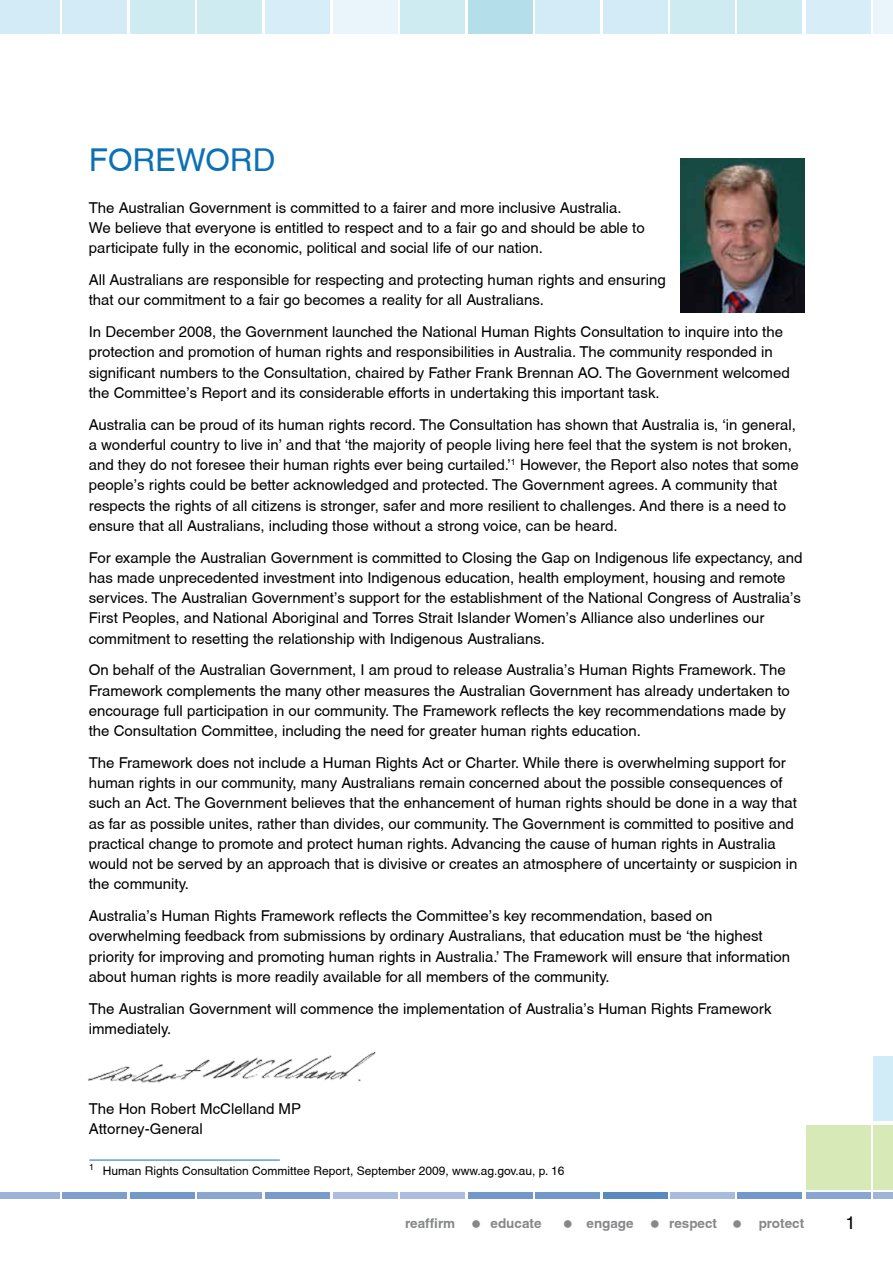
<style>
.page{position:relative;width:893px;height:1263px;background:#fff}
.page>*{position:absolute;margin:0;border:0;box-sizing:border-box;transform-origin:0 0}
.t1{font:31.5px "Helvetica";color:#0c71b4}
.t2{font:18px "Helvetica";color:#000}
.t3{font:15px/20.2px "Helvetica";color:#000}
.t4{font:700 13.5px "Helvetica";color:#87888a}
.t5{font:12px "Helvetica";color:#000}
</style>
<div class="page">
<div style="left:806px;top:1192px;width:64px;height:7px;background:#89a5d2"></div>
<div style="left:873px;top:1192px;width:20px;height:7px;background:#9fb4d9"></div>
<div style="left:400px;top:1192px;width:65px;height:7px;background:#abbcde"></div>
<div style="left:468px;top:1192px;width:64px;height:7px;background:#7297ca"></div>
<div style="left:535px;top:1192px;width:65px;height:7px;background:#7297ca"></div>
<div style="left:603px;top:1192px;width:64px;height:7px;background:#5a89c2"></div>
<div style="left:670px;top:1192px;width:65px;height:7px;background:#a9bbdd"></div>
<div style="left:738px;top:1192px;width:64px;height:7px;background:#7297ca"></div>
<div style="left:265px;top:1192px;width:65px;height:7px;background:#799bcc"></div>
<div style="left:333px;top:1192px;width:65px;height:7px;background:#abbcde"></div>
<div style="left:0;top:1192px;width:60px;height:7px;background:#9db2d8"></div>
<div style="left:62px;top:1192px;width:65px;height:7px;background:#7e9ece"></div>
<div style="left:130px;top:1192px;width:65px;height:7px;background:#7297ca"></div>
<div style="left:197px;top:1192px;width:65px;height:7px;background:#89a5d2"></div>
<div style="left:806px;top:0;width:64px;height:34px;background:#d7edf8"></div>
<div style="left:873px;top:0;width:20px;height:34px;background:#eaf4fb"></div>
<div style="left:400px;top:0;width:65px;height:34px;background:#cdebf0"></div>
<div style="left:468px;top:0;width:64px;height:34px;background:#b3deea"></div>
<div style="left:535px;top:0;width:65px;height:34px;background:#d2ebf7"></div>
<div style="left:603px;top:0;width:64px;height:34px;background:#d2ebf7"></div>
<div style="left:670px;top:0;width:65px;height:34px;background:#cdebf0"></div>
<div style="left:738px;top:0;width:64px;height:34px;background:#cdebf0"></div>
<div style="left:265px;top:0;width:65px;height:34px;background:#d7edf8"></div>
<div style="left:333px;top:0;width:65px;height:34px;background:#eaf4fb"></div>
<div style="left:0;top:0;width:60px;height:34px;background:#d2ebf7"></div>
<div style="left:62px;top:0;width:65px;height:34px;background:#d2ebf7"></div>
<div style="left:130px;top:0;width:65px;height:34px;background:#cdebf0"></div>
<div style="left:197px;top:0;width:65px;height:34px;background:#cdebf0"></div>
<div style="left:806px;top:1125px;width:64px;height:64px;background:#d8e9b8"></div>
<div style="left:873px;top:1125px;width:20px;height:64px;background:#d8e9b8"></div>
<div style="left:873px;top:1056px;width:20px;height:65px;background:#d1ebf7"></div>
<img style="left:87px;top:1052px;width:289px;height:31px">
<hr style="left:89px;top:1160px;width:191px;height:1px;background:#0c71b4">
<img style="left:680px;top:158px;width:124px;height:154px">
<h1 class="t1" style="left:89px;top:142px;width:188px">Foreword</h1>
<p class="t3" style="left:89px;top:198px;width:557px">The Australian Government is committed to a fairer and more inclusive Australia.<br>We believe that everyone is entitled to respect and to a fair go and should be able to participate fully in the economic, political and social life of our nation.</p>
<p class="t3" style="left:89px;top:270px;width:578px">All Australians are responsible for respecting and protecting human rights and ensuring that our commitment to a fair go becomes a reality for all Australians.</p>
<p class="t3" style="left:89px;top:322px;width:702px">In December 2008, the Government launched the National Human Rights Consultation to inquire into the protection and promotion of human rights and responsibilities in Australia. The community responded in significant numbers to the Consultation, chaired by Father Frank Brennan AO. The Government welcomed the Committee’s Report and its considerable efforts in undertaking this important task.</p>
<p class="t3" style="left:89px;top:414px;width:711px">Australia can be proud of its human rights record. The Consultation has shown that Australia is, ‘in general, a wonderful country to live in’ and that ‘the majority of people living here feel that the system is not broken, and they do not foresee their human rights ever being curtailed.’<sup>1</sup> However, the Report also notes that some people’s rights could be better acknowledged and protected. The Government agrees. A community that respects the rights of all citizens is stronger, safer and more resilient to challenges. And there is a need to ensure that all Australians, including those without a strong voice, can be heard.</p>
<p class="t3" style="left:89px;top:547px;width:715px">For example the Australian Government is committed to Closing the Gap on Indigenous life expectancy, and has made unprecedented investment into Indigenous education, health employment, housing and remote services. The Australian Government’s support for the establishment of the National Congress of Australia’s First Peoples, and National Aboriginal and Torres Strait Islander Women’s Alliance also underlines our commitment to resetting the relationship with Indigenous Australians.</p>
<p class="t3" style="left:89px;top:660px;width:702px">On behalf of the Australian Government, I am proud to release Australia’s Human Rights Framework. The Framework complements the many other measures the Australian Government has already undertaken to encourage full participation in our community. The Framework reflects the key recommendations made by the Consultation Committee, including the need for greater human rights education.</p>
<p class="t3" style="left:89px;top:752px;width:710px">The Framework does not include a Human Rights Act or Charter. While there is overwhelming support for human rights in our community, many Australians remain concerned about the possible consequences of such an Act. The Government believes that the enhancement of human rights should be done in a way that as far as possible unites, rather than divides, our community. The Government is committed to positive and practical change to promote and protect human rights. Advancing the cause of human rights in Australia would not be served by an approach that is divisive or creates an atmosphere of uncertainty or suspicion in the community.</p>
<p class="t3" style="left:89px;top:906px;width:703px">Australia’s Human Rights Framework reflects the Committee’s key recommendation, based on overwhelming feedback from submissions by ordinary Australians, that education must be ‘the highest priority for improving and promoting human rights in Australia.’ The Framework will ensure that information about human rights is more readily available for all members of the community.</p>
<p class="t3" style="left:89px;top:998px;width:684px">The Australian Government will commence the implementation of Australia’s Human Rights Framework immediately.</p>
<p class="t3" style="left:89px;top:1098px;width:214px">The Hon Robert McClelland MP<br>Attorney-General</p>
<p class="t5" style="left:89px;top:1164px;width:477px"><sup>1</sup> Human Rights Consultation Committee Report, September 2009, www.ag.gov.au, p. 16</p>
<p class="t4" style="left:405px;top:1215px;width:52px">reaffirm</p>
<p class="t4" style="left:491px;top:1215px;width:53px">educate</p>
<p class="t4" style="left:587px;top:1215px;width:49px">engage</p>
<p class="t4" style="left:669px;top:1215px;width:50px">respect</p>
<p class="t4" style="left:759px;top:1215px;width:47px">protect</p>
<p class="t2" style="left:845px;top:1212px;width:12px">1</p>
</div>
